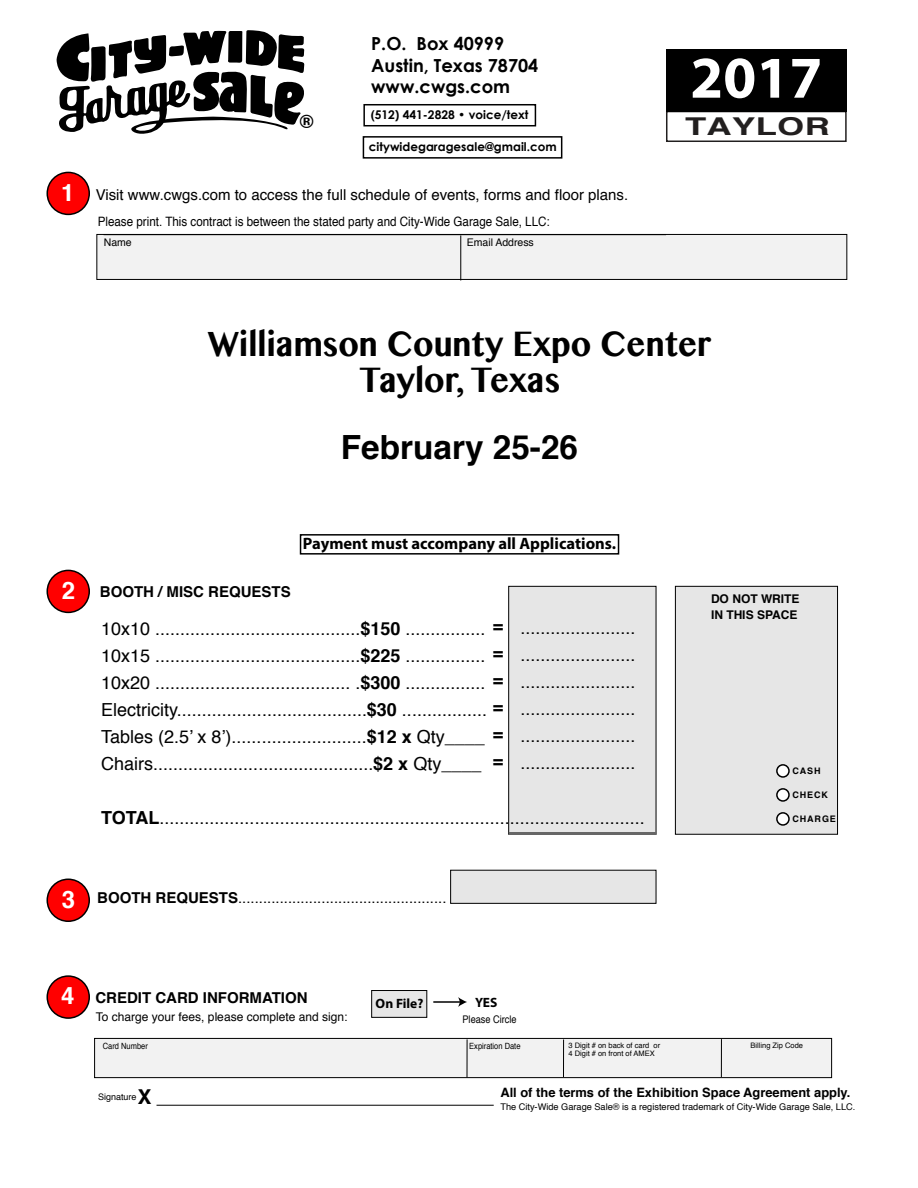
<style>
.page{position:relative;width:918px;height:1188px;background:#fff}
.page>*{position:absolute;margin:0;border:0;box-sizing:border-box;transform-origin:0 0}
.t1{font:700 59.55px "Myriad Pro";color:#fff}
.t2{font:700 34.65px/36px "Lao MN";color:#000;text-align:center;scale:.91 1}
.t3{font:700 33.3px "Helvetica";color:#000}
.t4{font:700 24.6px "Helvetica";letter-spacing:.01em;color:#221f1f;scale:1.41 1}
.t5{font:700 24px "Helvetica";color:#fff}
.t6{font:700 20.55px "Helvetica";color:#000}
.t7{font:700 18.45px "Helvetica";color:#000}
.t8{font:18px/27px "Helvetica";color:#000}
.t9{font:700 18px/21.6px "Century Gothic";color:#000}
.t10{font:700 18px/27px "Helvetica";color:#000;text-align:justify}
.t11{font:700 16.5px "Myriad Pro";color:#000}
.t12{font:15px "Helvetica";color:#000}
.t13{font:700 15px "Helvetica";color:#000}
.t14{font:700 13.5px "Myriad Pro";color:#000}
.t15{font:12.9px "Helvetica";color:#000;scale:.9 1}
.t16{font:700 12.9px "Helvetica";color:#000}
.t17{font:700 12px "Century Gothic";color:#000}
.t18{font:12px "Helvetica";color:#000}
.t19{font:700 12px/16.5px "Helvetica";color:#000}
.t20{font:10.5px "Helvetica";color:#000}
.t21{font:10.5px "Helvetica";color:#000;scale:.88 1}
.t22{font:9.15px "Helvetica";color:#000}
.t23{font:700 9px "Helvetica";letter-spacing:.1em;color:#000}
.t24{font:9px "Helvetica";color:#000}
.t25{font:8.55px "Helvetica";color:#000;scale:.88 1}
.t26{font:7.5px/7.5px "Helvetica";color:#000}
.s1{font-family:"Helvetica"}
.s2{font-weight:700}
</style>
<div class="page">
<div style="left:508px;top:586px;width:148px;height:249px;background:#e6e6e6;border:1px solid #000"></div>
<div style="left:675px;top:586px;width:163px;height:249px;background:#e6e6e6;border:1px solid #000"></div>
<hr style="left:157px;top:1105px;width:337px;height:1px;background:#000">
<div style="left:777px;top:765px;width:12px;height:12px;background:#fff;border-radius:50%"></div>
<div style="left:776px;top:764px;width:14px;height:14px;border:2px solid #000;border-radius:50%"></div>
<div style="left:777px;top:789px;width:12px;height:12px;background:#fff;border-radius:50%"></div>
<div style="left:776px;top:788px;width:14px;height:14px;border:2px solid #000;border-radius:50%"></div>
<div style="left:777px;top:813px;width:12px;height:12px;background:#fff;border-radius:50%"></div>
<div style="left:776px;top:812px;width:14px;height:14px;border:2px solid #000;border-radius:50%"></div>
<div style="left:96px;top:234px;width:751px;height:46px;background:#f2f2f2;border:1px solid #000"></div>
<hr style="left:104px;top:234px;width:562px;height:1px;background:#000">
<hr style="left:460px;top:235px;width:1px;height:45px;background:#000">
<div style="left:94px;top:1038px;width:738px;height:40px;background:#f2f2f2;border:1px solid #000"></div>
<hr style="left:467px;top:1039px;width:1px;height:38px;background:#000">
<hr style="left:563px;top:1040px;width:1px;height:37px;background:#000">
<div style="left:363px;top:104px;width:173px;height:22px;border:2px solid #000"></div>
<div style="left:372px;top:990px;width:55px;height:27px;background:#e6e6e6;border:1px solid #000"></div>
<hr style="left:433px;top:1001px;width:28px;height:2px;background:#000">
<svg style="left:458px;top:997px;width:9px;height:10px"></svg>
<div style="left:363px;top:136px;width:199px;height:23px;border:2px solid #000"></div>
<hr style="left:721px;top:1039px;width:1px;height:38px;background:#000">
<div style="left:300px;top:534px;width:319px;height:21px;border:2px solid #000"></div>
<div style="left:450px;top:870px;width:206px;height:34px;background:#e6e6e6;border:1px solid #000"></div>
<hr style="left:509px;top:832px;width:147px;height:3px;background:#666">
<svg style="left:57px;top:30px;width:248px;height:104px"></svg>
<div style="left:47px;top:172px;width:42px;height:42px;background:#f00;border-radius:50%"></div>
<div style="left:46px;top:172px;width:44px;height:43px;border:2px solid #000;border-radius:50%"></div>
<div style="left:47px;top:570px;width:42px;height:42px;background:#f00;border-radius:50%"></div>
<div style="left:46px;top:570px;width:44px;height:43px;border:2px solid #000;border-radius:50%"></div>
<div style="left:47px;top:879px;width:42px;height:42px;background:#f00;border-radius:50%"></div>
<div style="left:46px;top:879px;width:44px;height:43px;border:2px solid #000;border-radius:50%"></div>
<div style="left:47px;top:976px;width:42px;height:42px;background:#f00;border-radius:50%"></div>
<div style="left:46px;top:975px;width:44px;height:44px;border:2px solid #000;border-radius:50%"></div>
<div style="left:666px;top:111px;width:181px;height:31px;border:2px solid #221f1f"></div>
<div style="left:666px;top:49px;width:180px;height:63px;background:#000"></div>
<h3 class="t5" style="left:61px;top:173px;width:15px">1</h3>
<p class="t7" style="left:300px;top:107px;width:15px">®</p>
<p class="t9" style="left:371px;top:32px;width:169px">P.O. Box 40999<br>Austin, Texas 78704 www.cwgs.com</p>
<p class="t17" style="left:371px;top:106px;width:159px"><span class="s1">(</span>512) 441-2828 • voice/text</p>
<p class="t17" style="left:369px;top:137px;width:189px">citywidegaragesale@gmail.com</p>
<p class="t12" style="left:96px;top:183px;width:534px">Visit www.cwgs.com to access the full schedule of events, forms and floor plans.</p>
<p class="t15" style="left:98px;top:211px;width:504px">Please print. This contract is between the stated party and City-Wide Garage Sale, LLC:</p>
<p class="t20" style="left:467px;top:235px;width:69px">Email Address</p>
<p class="t20" style="left:104px;top:235px;width:30px">Name</p>
<h1 class="t1" style="left:690px;top:39px;width:134px">2017</h1>
<h3 class="t4" style="left:685px;top:106px;width:104px">TAYLOR</h3>
<h2 class="t2" style="left:208px;top:327px;width:555px">Williamson County Expo Center<br>Taylor, Texas</h2>
<h3 class="t3" style="left:341px;top:420px;width:239px">February 25-26</h3>
<h3 class="t5" style="left:62px;top:571px;width:15px">2</h3>
<p class="t13" style="left:100px;top:579px;width:192px">BOOTH / MISC REQUESTS</p>
<p class="t11" style="left:303px;top:533px;width:315px">Payment must accompany all Applications.</p>
<p class="t8" style="left:101px;top:616px;width:387px">10x10 .........................................<span class="s2">$150</span> ................<br>10x15 .........................................<span class="s2">$225</span> ................<br>10x20 ....................................... .<span class="s2">$300</span> ................<br>Electricity......................................<span class="s2">$30</span> .................<br>Tables (2.5’ x 8’)...........................<span class="s2">$12 x</span> Qty____ Chairs............................................<span class="s2">$2 x</span> Qty____</p>
<p class="t8" style="left:101px;top:805px;width:545px"><span class="s2">TOTAL</span>.................................................................................................</p>
<p class="t10" style="left:493px;top:613px;width:12px">= = = = = =</p>
<p class="t8" style="left:521px;top:615px;width:117px;text-align:justify">....................... ....................... ....................... ....................... ....................... .......................</p>
<h3 class="t5" style="left:62px;top:880px;width:15px">3</h3>
<p class="t12" style="left:97px;top:886px;width:351px"><span class="s2">BOOTH REQUESTS</span>..................................................</p>
<p class="t19" style="left:711px;top:591px;width:90px">DO NOT WRITE<br>IN THIS SPACE</p>
<p class="t23" style="left:792px;top:763px;width:30px">CASH</p>
<p class="t23" style="left:792px;top:787px;width:37px">CHECK</p>
<p class="t23" style="left:792px;top:811px;width:45px">CHARGE</p>
<h3 class="t5" style="left:61px;top:976px;width:15px">4</h3>
<p class="t13" style="left:95px;top:985px;width:214px">CREDIT CARD INFORMATION</p>
<p class="t14" style="left:376px;top:995px;width:49px">On File?</p>
<p class="t14" style="left:475px;top:994px;width:24px">YES</p>
<p class="t18" style="left:96px;top:1007px;width:253px">To charge your fees, please complete and sign:</p>
<p class="t25" style="left:103px;top:1040px;width:53px">Card Number</p>
<p class="t25" style="left:469px;top:1040px;width:60px">Expiration Date</p>
<p class="t26" style="left:569px;top:1042px;width:93px">3 Digit # on back of card or<br>4 Digit # on front of AMEX</p>
<p class="t26" style="left:751px;top:1042px;width:54px">Billing Zip Code</p>
<p class="t21" style="left:463px;top:1011px;width:63px">Please Circle</p>
<p class="t24" style="left:98px;top:1090px;width:40px">Signature</p>
<p class="t6" style="left:138px;top:1080px;width:15px">X</p>
<p class="t16" style="left:500px;top:1082px;width:352px">All of the terms of the Exhibition Space Agreement apply.</p>
<p class="t22" style="left:500px;top:1100px;width:357px">The City-Wide Garage Sale® is a registered trademark of City-Wide Garage Sale, LLC.</p>
</div>
